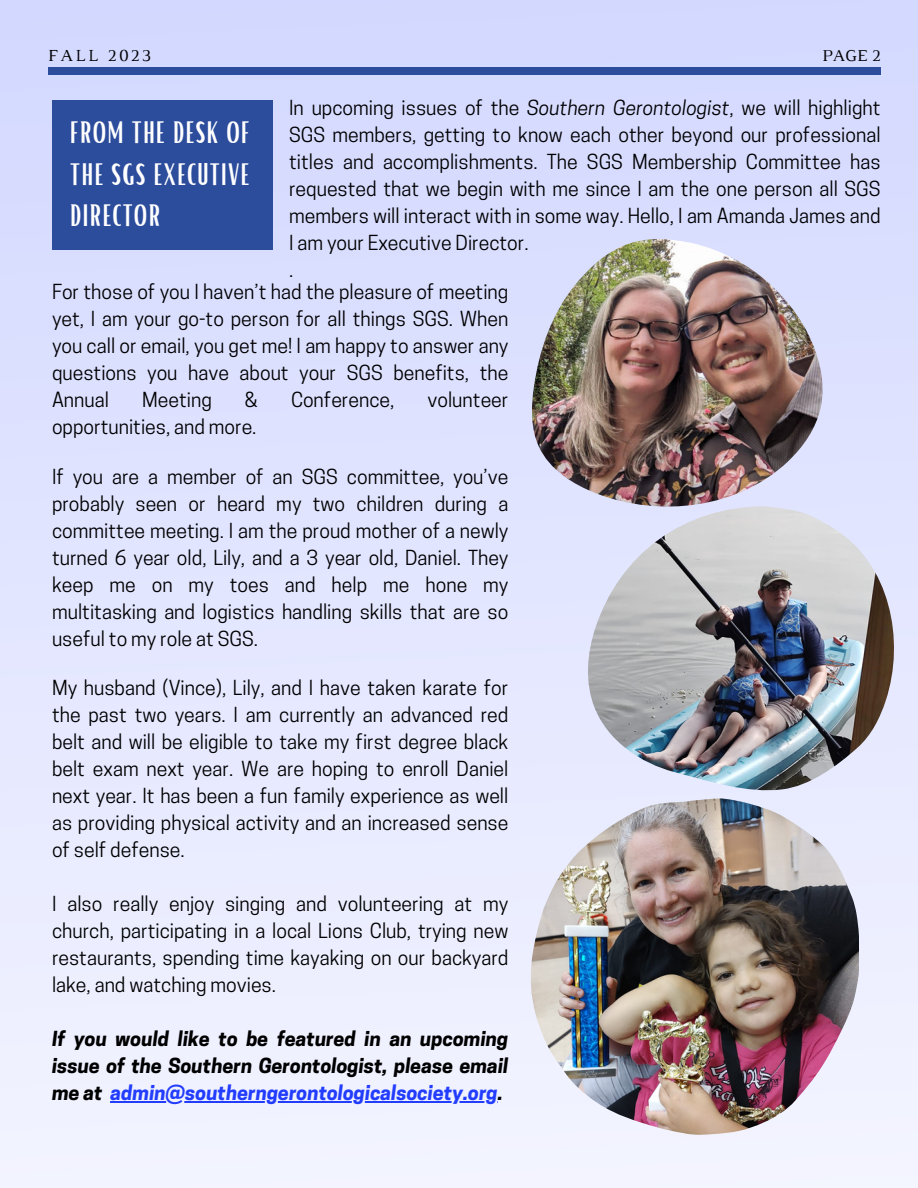
<style>
.page{position:relative;width:918px;height:1188px;background:#fff}
.page>*{position:absolute;margin:0;border:0;box-sizing:border-box;transform-origin:0 0}
.t1{font:30.15px/41.7px "Bright";letter-spacing:.03em;color:#fff;text-align:justify}
.t2{font:19.5px/27px "Cooper Hewitt";color:#000;text-align:justify}
.t3{font:italic 700 19.5px/27px "Cooper Hewitt";color:#000;text-align:justify}
.t4{font:17.25px "Luthier";letter-spacing:.14em;color:#000}
.t5{font:16.95px "Luthier";color:#000}
.s1{font-style:italic}
.s2{color:#233dff}
</style>
<div class="page">
<img style="left:0;top:0;width:918px;height:1188px">
<div style="left:48px;top:67px;width:832px;height:8px;background:#2c4c9c"></div>
<div style="left:52px;top:100px;width:220px;height:149px;background:#2c4c9c"></div>
<img style="left:588px;top:506px;width:306px;height:288px">
<img style="left:532px;top:233px;width:291px;height:285px">
<img style="left:531px;top:799px;width:328px;height:336px">
<hr style="left:111px;top:1101px;width:387px;height:1px;background:#233dff">
<p class="t4" style="left:48px;top:49px;width:105px">FALL 2023</p>
<p class="t5" style="left:822px;top:49px;width:60px">PAGE 2</p>
<p class="t1" style="left:70px;top:110px;width:181px">FROM THE DESK OF THE SGS EXECUTIVE DIRECTOR</p>
<p class="t2" style="left:289px;top:96px;width:593px">In upcoming issues of the <span class="s1">Southern Gerontologist</span>, we will highlight SGS members, getting to know each other beyond our professional titles and accomplishments. The SGS Membership Committee has requested that we begin with me since I am the one person all SGS members will interact with in some way. Hello, I am Amanda James and I am your Executive Director.</p>
<p class="t2" style="left:289px;top:258px;width:6px">.</p>
<p class="t2" style="left:52px;top:281px;width:458px">For those of you I haven’t had the pleasure of meeting yet, I am your go-to person for all things SGS. When you call or email, you get me! I am happy to answer any questions you have about your SGS benefits, the Annual</p>
<p class="t2" style="left:142px;top:389px;width:71px">Meeting</p>
<p class="t2" style="left:245px;top:389px;width:14px">&amp;</p>
<p class="t2" style="left:291px;top:389px;width:105px">Conference,</p>
<p class="t2" style="left:428px;top:389px;width:82px">volunteer</p>
<p class="t2" style="left:52px;top:416px;width:206px">opportunities, and more.</p>
<p class="t2" style="left:52px;top:465px;width:458px">If you are a member of an SGS committee, you’ve probably seen or heard my two children during a committee meeting. I am the proud mother of a newly turned 6 year old, Lily, and a 3 year old, Daniel. They keep me on my toes and help me hone my multitasking and logistics handling skills that are so useful to my role at SGS.</p>
<p class="t2" style="left:52px;top:677px;width:458px">My husband (Vince), Lily, and I have taken karate for the past two years. I am currently an advanced red belt and will be eligible to take my first degree black belt exam next year. We are hoping to enroll Daniel next year. It has been a fun family experience as well as providing physical activity and an increased sense of self defense.</p>
<p class="t2" style="left:52px;top:893px;width:458px">I also really enjoy singing and volunteering at my church, participating in a local Lions Club, trying new restaurants, spending time kayaking on our backyard lake, and watching movies.</p>
<p class="t3" style="left:52px;top:1028px;width:458px">If you would like to be featured in an upcoming issue of the Southern Gerontologist, please email me at <span class="s2">admin@southerngerontologicalsociety.org</span>.</p>
</div>
